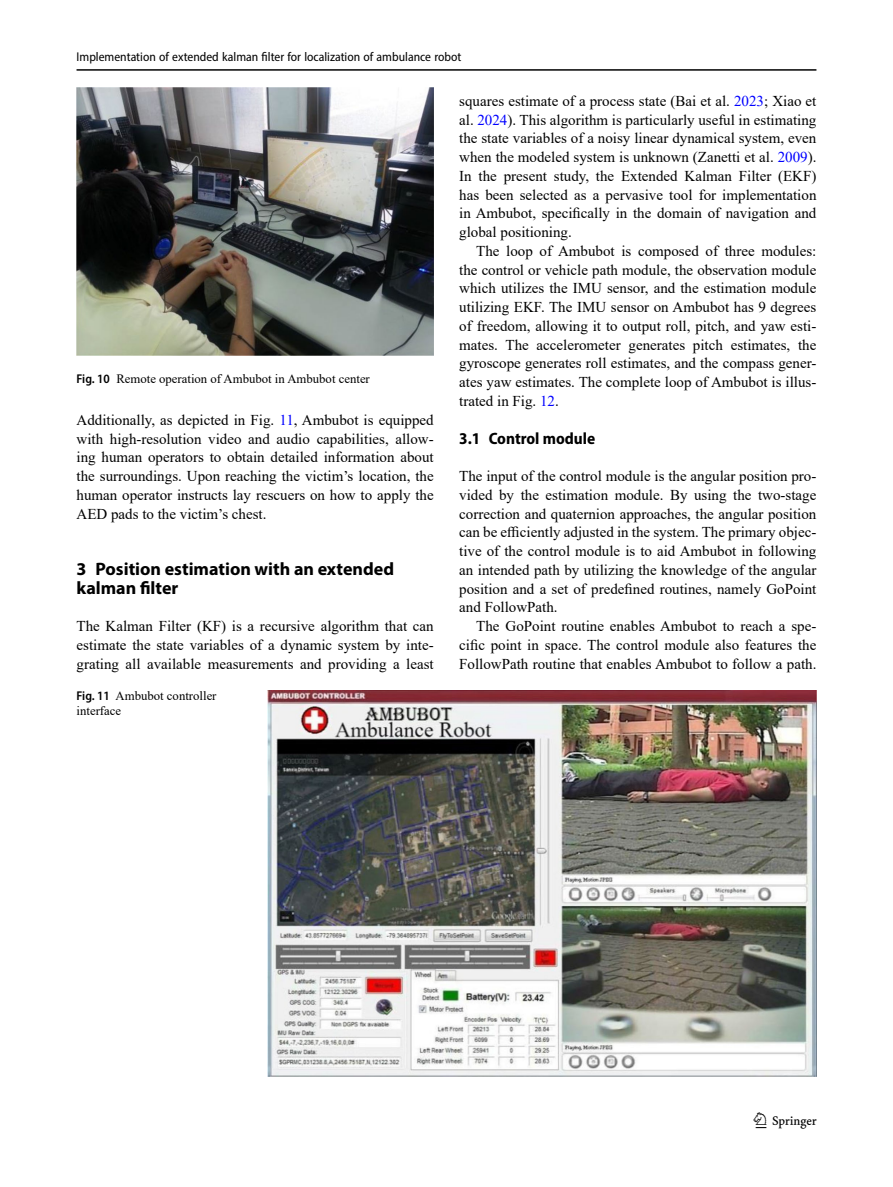
<style>
.page{position:relative;width:893px;height:1187px;background:#fff}
.page>*{position:absolute;margin:0;border:0;box-sizing:border-box;transform-origin:0 0}
.t1{font:22.5px "Springnew";color:#000}
.Head_1{font:700 18px/18.8px "Myriad Pro";color:#000}
.Head_2{font:700 semi-condensed 16.5px "Myriad Pro";color:#000}
.Body_Text{font:15px/18.8px "Times New Roman";color:#000;text-align:justify}
.Body_Text_Indent{font:15px/18.8px "Times New Roman";color:#000;text-align:justify}
.t2{font:semi-condensed 12.75px "Myriad Pro";color:#000}
.Figure_Caption{font:12.75px "Times New Roman";color:#000}
.Figure_Caption_Side{font:12.75px/15px "Times New Roman";color:#000}
.s1{color:#00f}
.s2{font-family:"Myriad Pro";font-weight:600;font-stretch:semi-condensed}
</style>
<div class="page">
<hr style="left:77px;top:69px;width:739px;height:2px;background:#000">
<img style="left:268px;top:690px;width:548px;height:386px">
<img style="left:77px;top:87px;width:357px;height:268px">
<p class="t2" style="left:77px;top:49px;width:386px">Implementation of extended kalman filter for localization of ambulance robot</p>
<p class="Body_Text" style="left:459px;top:91px;width:359px">squares estimate of a process state (Bai et al. <span class="s1">2023</span>; Xiao et al. <span class="s1">2024</span>). This algorithm is particularly useful in estimating the state variables of a noisy linear dynamical system, even when the modeled system is unknown (Zanetti et al. <span class="s1">2009</span>).<br>In the present study, the Extended Kalman Filter (EKF) has been selected as a pervasive tool for implementation in Ambubot, specifically in the domain of navigation and global positioning.</p>
<p class="Body_Text_Indent" style="left:459px;top:241px;width:359px;text-indent:17px">The loop of Ambubot is composed of three modules: the control or vehicle path module, the observation module which utilizes the IMU sensor, and the estimation module utilizing EKF. The IMU sensor on Ambubot has 9 degrees of freedom, allowing it to output roll, pitch, and yaw esti&shy;mates. The accelerometer generates pitch estimates, the gyroscope generates roll estimates, and the compass gener&shy;ates yaw estimates. The complete loop of Ambubot is illus&shy;trated in Fig. <span class="s1">12</span>.</p>
<p class="Head_2" style="left:459px;top:427px;width:138px">3.1 Control module</p>
<p class="Body_Text" style="left:459px;top:466px;width:359px">The input of the control module is the angular position pro&shy;vided by the estimation module. By using the two-stage correction and quaternion approaches, the angular position can be efficiently adjusted in the system. The primary objec&shy;tive of the control module is to aid Ambubot in following an intended path by utilizing the knowledge of the angular position and a set of predefined routines, namely GoPoint and FollowPath.</p>
<p class="Body_Text_Indent" style="left:459px;top:616px;width:359px;text-indent:17px">The GoPoint routine enables Ambubot to reach a spe&shy;cific point in space. The control module also features the FollowPath routine that enables Ambubot to follow a path.</p>
<p class="Figure_Caption" style="left:77px;top:370px;width:295px"><span class="s2">Fig. 10</span> Remote operation of Ambubot in Ambubot center</p>
<p class="Body_Text_Indent" style="left:77px;top:410px;width:359px">Additionally, as depicted in Fig. <span class="s1">11</span>, Ambubot is equipped with high-resolution video and audio capabilities, allow&shy;ing human operators to obtain detailed information about the surroundings. Upon reaching the victim’s location, the human operator instructs lay rescuers on how to apply the AED pads to the victim’s chest.</p>
<p class="Head_1" style="left:77px;top:558px;width:319px">3 Position estimation with an extended kalman filter</p>
<p class="Body_Text" style="left:77px;top:616px;width:359px">The Kalman Filter (KF) is a recursive algorithm that can estimate the state variables of a dynamic system by inte&shy;grating all available measurements and providing a least</p>
<p class="Figure_Caption_Side" style="left:77px;top:687px;width:142px"><span class="s2">Fig. 11</span> Ambubot controller interface</p>
<h1 class="t1" style="left:756px;top:1107px;width:63px">1 3</h1>
</div>
